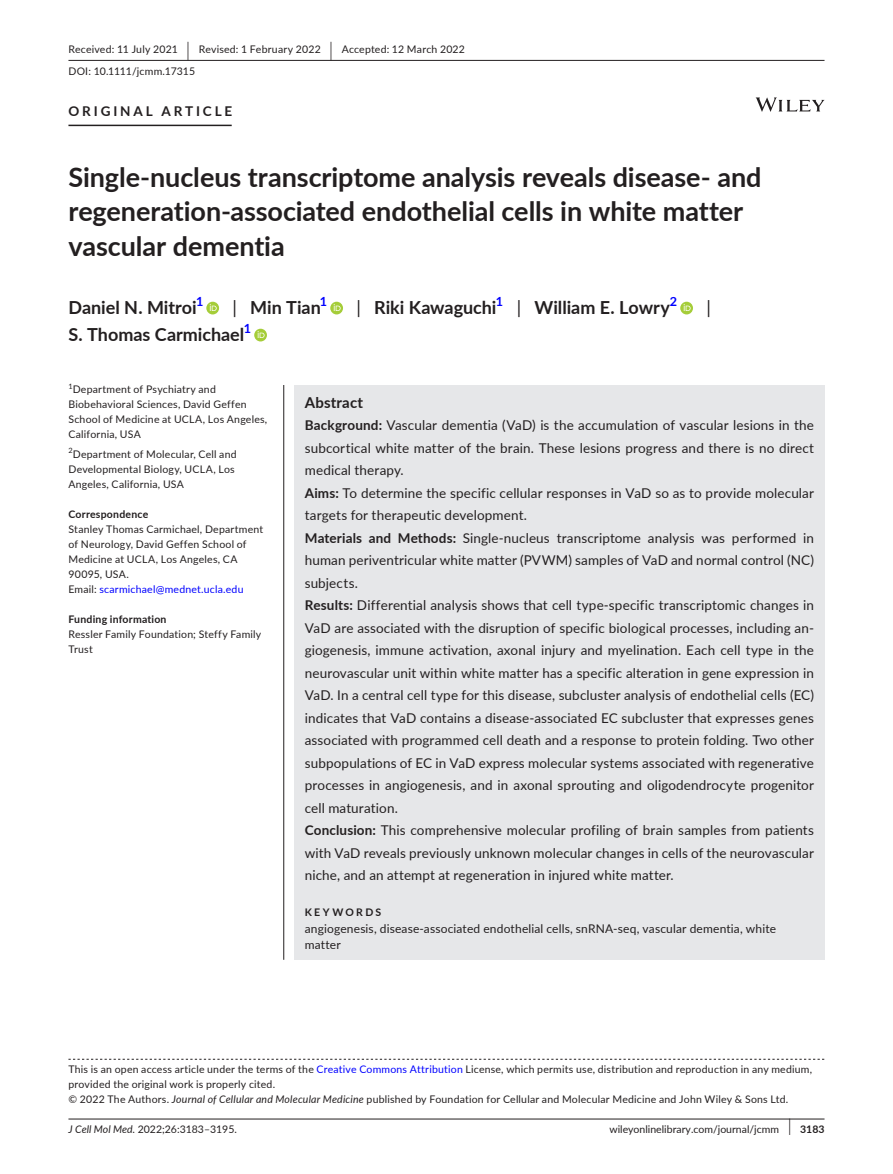
<style>
.page{position:relative;width:893px;height:1174px;background:#fff}
.page>*{position:absolute;margin:0;border:0;box-sizing:border-box;transform-origin:0 0}
.t1{font:700 27px/34.5px "Lato";letter-spacing:-.005em;color:#231f20}
.t2{font:700 18px "Lato";color:#231f20}
.t3{font:18px "Lato";color:#231f20}
.t4{font:700 15px "Lato";letter-spacing:.015em;color:#231f20}
.t5{font:13.5px/22.5px "Lato";letter-spacing:.01em;color:#231f20}
.t6{font:700 13.5px "Lato";letter-spacing:.215em;color:#231f20}
.t7{font:700 12.6px "Lato";color:#00f}
.t8{font:12px/16.5px "Lato";letter-spacing:.015em;color:#231f20}
.t9{font:10.5px/15px "Lato";letter-spacing:.02em;color:#231f20}
.t10{font:10.5px "Lato";color:#231f20}
.t11{font:700 10.5px "Lato";letter-spacing:.02em;color:#231f20}
.t12{font:700 10.5px "Lato";letter-spacing:.22em;color:#231f20}
.t13{font:7.35px "Lato";color:#231f20}
.s1{font-size:19.65px}
.s2{font-weight:400}
.s3{color:#00f}
.s4{font-weight:700}
.s5{font-style:italic}
.s6{font-size:17.4px}
</style>
<div class="page">
<hr style="left:68px;top:1118px;width:756px;height:1px;background:#231f20">
<svg style="left:756px;top:97px;width:68px;height:15px"></svg>
<hr style="left:68px;top:60px;width:756px;height:1px;background:#231f20">
<hr style="left:68px;top:125px;width:164px;height:1px;background:#231f20">
<svg style="left:206px;top:302px;width:13px;height:12px"></svg>
<svg style="left:210px;top:304px;width:7px;height:7px"></svg>
<svg style="left:330px;top:302px;width:13px;height:12px"></svg>
<svg style="left:334px;top:304px;width:7px;height:7px"></svg>
<svg style="left:680px;top:302px;width:13px;height:12px"></svg>
<svg style="left:684px;top:304px;width:7px;height:7px"></svg>
<svg style="left:254px;top:329px;width:13px;height:12px"></svg>
<svg style="left:258px;top:331px;width:7px;height:7px"></svg>
<svg style="left:68px;top:1058px;width:756px;height:1px"></svg>
<div style="left:294px;top:385px;width:530px;height:574px;background:#e6e7e9"></div>
<hr style="left:283px;top:385px;width:1px;height:574px;background:#231f20">
<p class="t9" style="left:68px;top:38px;width:398px;line-height:21.8px">Received: 11 July 2021 <span class="s1">|</span> Revised: 1 February 2022 <span class="s1">|</span> Accepted: 12 March 2022<br>DOI: 10.1111/jcmm.17315</p>
<p class="t6" style="left:68px;top:101px;width:165px">ORIGINAL ARTICLE</p>
<h1 class="t1" style="left:68px;top:159px;width:695px">Single-nucleus transcriptome analysis reveals disease- and regeneration-associated endothelial cells in white matter vascular dementia</h1>
<h2 class="t2" style="left:68px;top:295px;width:130px">Daniel N. Mitroi</h2>
<p class="t7" style="left:196px;top:292px;width:9px">1</p>
<h2 class="t2" style="left:233px;top:295px;width:90px"><span class="s2">|</span> Min Tian</h2>
<p class="t7" style="left:320px;top:292px;width:9px">1</p>
<h2 class="t2" style="left:356px;top:295px;width:142px"><span class="s2">|</span> Riki Kawaguchi</h2>
<p class="t7" style="left:496px;top:292px;width:9px">1</p>
<h2 class="t2" style="left:517px;top:295px;width:155px"><span class="s2">|</span> William E. Lowry</h2>
<p class="t7" style="left:670px;top:292px;width:9px">2</p>
<h2 class="t3" style="left:706px;top:295px;width:6px">|</h2>
<h2 class="t2" style="left:68px;top:322px;width:177px">S. Thomas Carmichael</h2>
<p class="t7" style="left:244px;top:319px;width:9px">1</p>
<p class="t13" style="left:68px;top:381px;width:6px">1</p>
<p class="t9" style="left:68px;top:382px;width:200px;text-indent:4px">Department of Psychiatry and<br>Biobehavioral Sciences, David Geffen<br>School of Medicine at UCLA, Los Angeles,<br>California, USA</p>
<p class="t9" style="left:68px;top:446px;width:170px"><sup>2</sup>Department of Molecular, Cell and<br>Developmental Biology, UCLA, Los<br>Angeles, California, USA</p>
<p class="t11" style="left:68px;top:506px;width:81px">Correspondence</p>
<p class="t9" style="left:68px;top:521px;width:196px">Stanley Thomas Carmichael, Department of Neurology, David Geffen School of<br>Medicine at UCLA, Los Angeles, CA<br>90095, USA.<br>Email: <span class="s3">scarmichael@mednet.ucla.edu</span></p>
<p class="t11" style="left:68px;top:611px;width:100px">Funding information</p>
<p class="t9" style="left:68px;top:626px;width:194px">Ressler Family Foundation; Steffy Family<br>Trust</p>
<p class="t4" style="left:305px;top:391px;width:60px">Abstract</p>
<p class="t5" style="left:305px;top:413px;width:511px"><span class="s4">Background:</span> Vascular dementia (VaD) is the accumulation of vascular lesions in the subcortical white matter of the brain. These lesions progress and there is no direct medical therapy.<br><span class="s4">Aims:</span> To determine the specific cellular responses in VaD so as to provide molecular targets for therapeutic development.<br><span class="s4">Materials and Methods:</span> Single-nucleus transcriptome analysis was performed in human periventricular white matter (PVWM) samples of VaD and normal control (NC) subjects.<br><span class="s4">Results:</span> Differential analysis shows that cell type-specific transcriptomic changes in VaD are associated with the disruption of specific biological processes, including an&shy;giogenesis, immune activation, axonal injury and myelination. Each cell type in the neurovascular unit within white matter has a specific alteration in gene expression in VaD. In a central cell type for this disease, subcluster analysis of endothelial cells (EC) indicates that VaD contains a disease-associated EC subcluster that expresses genes associated with programmed cell death and a response to protein folding. Two other subpopulations of EC in VaD express molecular systems associated with regenerative processes in angiogenesis, and in axonal sprouting and oligodendrocyte progenitor cell maturation.<br><span class="s4">Conclusion:</span> This comprehensive molecular profiling of brain samples from patients with VaD reveals previously unknown molecular changes in cells of the neurovascular niche, and an attempt at regeneration in injured white matter.</p>
<p class="t12" style="left:305px;top:904px;width:78px">KEYWORDS</p>
<p class="t8" style="left:305px;top:919px;width:473px">angiogenesis, disease-associated endothelial cells, snRNA-seq, vascular dementia, white matter</p>
<p class="t9" style="left:68px;top:1061px;width:745px">This is an open access article under the terms of the <span class="s3">Creative Commons Attribution</span> License, which permits use, distribution and reproduction in any medium, provided the original work is properly cited.<br>© 2022 The Authors. <span class="s5">Journal of Cellular and Molecular Medicine</span> published by Foundation for Cellular and Molecular Medicine and John Wiley &amp; Sons Ltd.</p>
<p class="t10" style="left:68px;top:1121px;width:170px"><span class="s5">J Cell Mol Med.</span> 2022;26:3183–3195.</p>
<p class="t10" style="left:609px;top:1121px;width:217px">wileyonlinelibrary.com/journal/jcmm <span class="s6">|</span> <span class="s4">3183</span></p>
</div>
